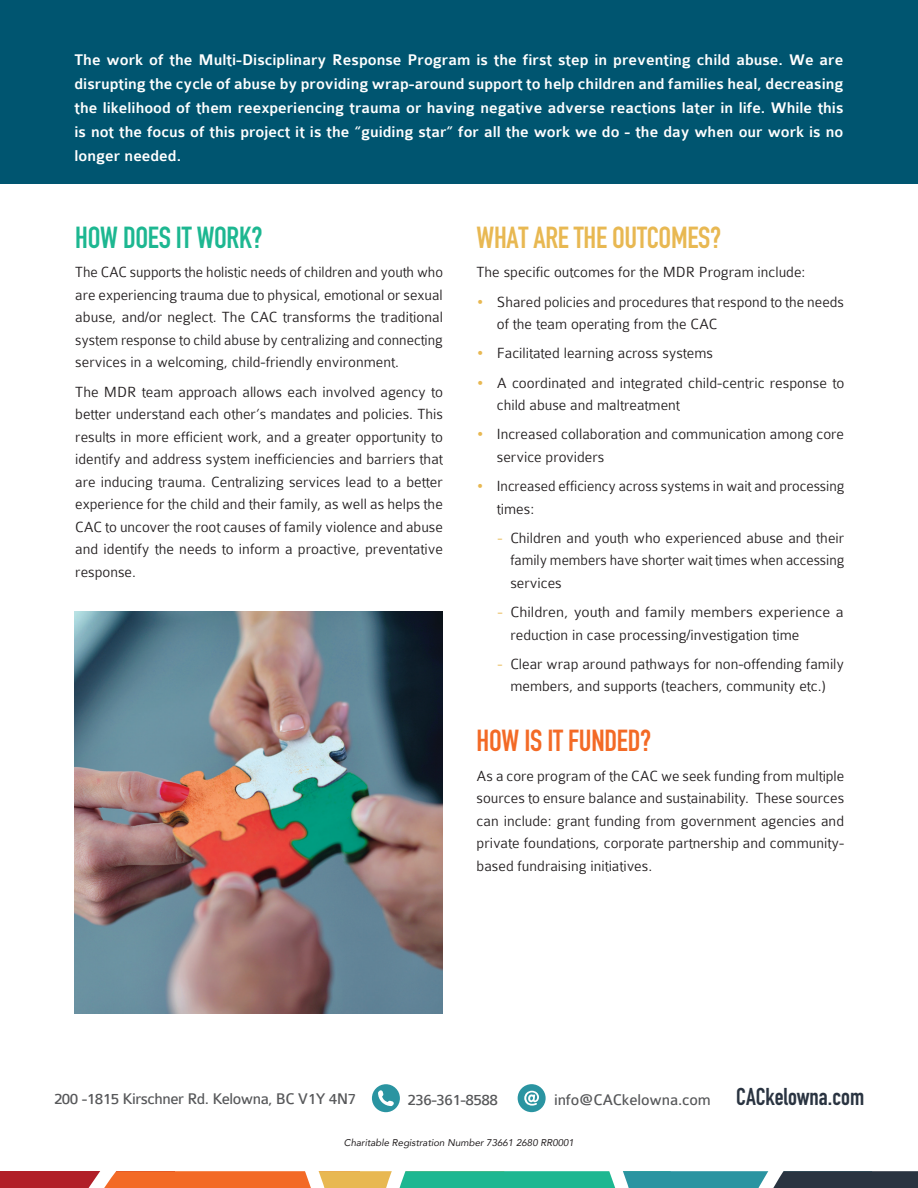
<style>
.page{position:relative;width:918px;height:1188px;background:#fff}
.page>*{position:absolute;margin:0;border:0;box-sizing:border-box;transform-origin:0 0}
.t1{font:700 30px "DIN Condensed";letter-spacing:-.01em;color:#e8b852}
.t2{font:700 30px "DIN Condensed";letter-spacing:-.01em;color:#1db791}
.t3{font:700 30px "DIN Condensed";letter-spacing:-.01em;color:#f36a26}
.t4{font:700 24px "DIN Condensed";color:#2a3441}
.t5{font:500 16.5px/24px "Colaborate";color:#fff;text-align:justify}
.t6{font:16.5px "Colaborate";letter-spacing:-.03em;color:#57585a}
.t7{font:16.5px "Colaborate";letter-spacing:-.01em;color:#57585a}
.t8{font:300 15.75px/22.5px "Colaborate";color:#231f20;text-align:justify}
.t9{font:300 15.75px/22.5px "Colaborate";color:#231f20;scale:1.04 1}
.t10{font:italic 9.75px "Avenir";color:#231f20}
.s1{color:#e8b852}
</style>
<div class="page">
<div style="left:0;top:1171px;width:175px;height:17px;background:#b11f28"></div>
<svg style="left:88px;top:1171px;width:830px;height:17px;background:#7a8e71"></svg>
<div style="left:0;top:0;width:918px;height:184px;background:#005570"></div>
<svg style="left:372px;top:1084px;width:28px;height:28px"></svg>
<svg style="left:518px;top:1084px;width:28px;height:28px"></svg>
<img style="left:75px;top:611px;width:368px;height:402px">
<p class="t5" style="left:75px;top:48px;width:770px">The work of the Multi-Disciplinary Response Program is the first step in preventing child abuse. We are disrupting the cycle of abuse by providing wrap-around support to help children and families heal, decreasing the likelihood of them reexperiencing trauma or having negative adverse reactions later in life. While this is not the focus of this project it is the “guiding star” for all the work we do - the day when our work is no longer needed.</p>
<p class="t2" style="left:75px;top:217px;width:189px">HOW DOES IT WORK?</p>
<p class="t8" style="left:75px;top:261px;width:369px">The CAC supports the holistic needs of children and youth who are experiencing trauma due to physical, emotional or sexual abuse, and/or neglect. The CAC transforms the traditional system response to child abuse by centralizing and connecting services in a welcoming, child-friendly environment.</p>
<p class="t8" style="left:75px;top:380px;width:369px">The MDR team approach allows each involved agency to better understand each other’s mandates and policies. This results in more efficient work, and a greater opportunity to identify and address system inefficiencies and barriers that are inducing trauma. Centralizing services lead to a better experience for the child and their family, as well as helps the CAC to uncover the root causes of family violence and abuse and identify the needs to inform a proactive, preventative response.</p>
<p class="t1" style="left:477px;top:217px;width:246px">WHAT ARE THE OUTCOMES?</p>
<p class="t8" style="left:477px;top:261px;width:330px">The specific outcomes for the MDR Program include:</p>
<p class="t8" style="left:497px;top:290px;width:349px;text-indent:-20px"><span class="s1">•</span> Shared policies and procedures that respond to the needs of the team operating from the CAC</p>
<p class="t8" style="left:477px;top:342px;width:238px"><span class="s1">•</span> Facilitated learning across systems</p>
<p class="t8" style="left:497px;top:371px;width:349px;text-indent:-20px"><span class="s1">•</span> A coordinated and integrated child-centric response to child abuse and maltreatment</p>
<p class="t8" style="left:497px;top:423px;width:349px;text-indent:-20px"><span class="s1">•</span> Increased collaboration and communication among core service providers</p>
<p class="t8" style="left:497px;top:475px;width:349px;text-indent:-20px"><span class="s1">•</span> Increased efficiency across systems in wait and processing times:</p>
<p class="t8" style="left:510px;top:527px;width:335px;text-indent:-13px"><span class="s1">-</span> Children and youth who experienced abuse and their family members have shorter wait times when accessing services</p>
<p class="t9" style="left:510px;top:601px;width:322px;text-indent:-13px"><span class="s1">-</span> Children, youth and family members experience a reduction in case processing/investigation time</p>
<p class="t8" style="left:498px;top:653px;width:348px;text-align:center"><span class="s1">-</span> Clear wrap around pathways for non-offending family members, and supports (teachers, community etc.)</p>
<p class="t3" style="left:477px;top:721px;width:176px">HOW IS IT FUNDED?</p>
<p class="t8" style="left:477px;top:765px;width:369px">As a core program of the CAC we seek funding from multiple sources to ensure balance and sustainability. These sources can include: grant funding from government agencies and private foundations, corporate partnership and community&shy;based fundraising initiatives.</p>
<p class="t6" style="left:54px;top:1090px;width:304px">200 -1815 Kirschner Rd. Kelowna, BC V1Y 4N7</p>
<p class="t6" style="left:407px;top:1091px;width:92px">236-361-8588</p>
<p class="t7" style="left:554px;top:1091px;width:158px">info@CACkelowna.com</p>
<p class="t4" style="left:736px;top:1080px;width:129px">CACkelowna.com</p>
<p class="t10" style="left:344px;top:1136px;width:232px">Charitable Registration Number 73661 2680 RR0001</p>
</div>
